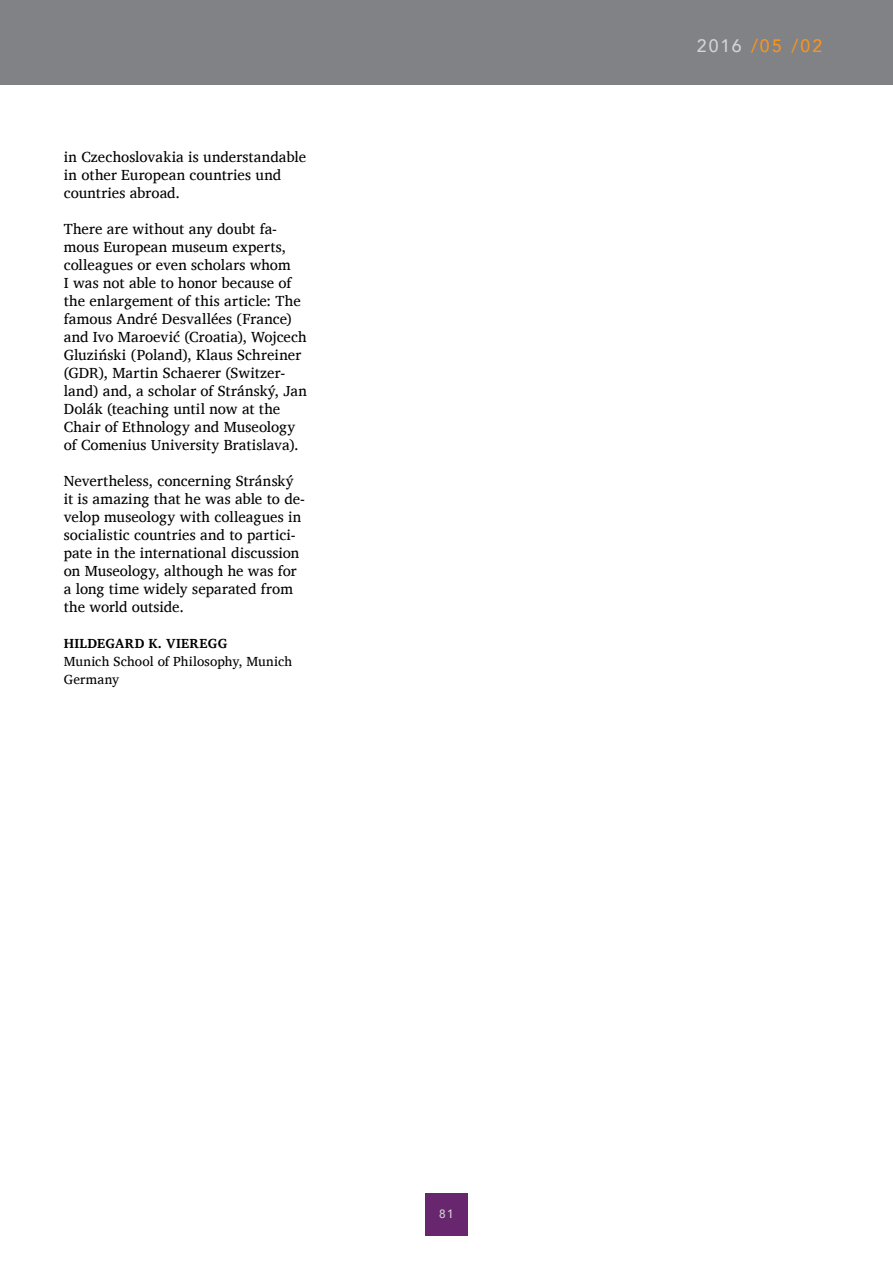
<style>
.page{position:relative;width:893px;height:1263px;background:#fff}
.page>*{position:absolute;margin:0;border:0;box-sizing:border-box;transform-origin:0 0}
.t1{font:500 18px "Avenir";letter-spacing:.125em;color:#f7941e}
.t2{font:15px/18px "Charis SIL";letter-spacing:.005em;color:#000}
.t3{font:13.5px/18px "Charis SIL";letter-spacing:.01em;color:#000}
.t4{font:700 13.5px "Charis SIL";letter-spacing:.02em;color:#000}
.t5{font:500 12px "Avenir";color:#d1d3d4}
.s1{color:#d1d3d4}
</style>
<div class="page">
<div style="left:0;top:0;width:893px;height:85px;background:#808285"></div>
<div style="left:425px;top:1193px;width:43px;height:42px;background:#68266f"></div>
<p class="t2" style="left:64px;top:148px;width:244px">in Czechoslovakia is understandable in other European countries und countries abroad.</p>
<p class="t2" style="left:64px;top:220px;width:245px">There are without any doubt fa&shy;mous European museum experts, colleagues or even scholars whom<br>I was not able to honor because of the enlargement of this article: The famous André Desvallées (France) and Ivo Maroević (Croatia), Wojcech Gluziński (Poland), Klaus Schreiner (GDR), Martin Schaerer (Switzer&shy;land) and, a scholar of Stránský, Jan Dolák (teaching until now at the Chair of Ethnology and Museology of Comenius University Bratislava).</p>
<p class="t2" style="left:64px;top:472px;width:243px">Nevertheless, concerning Stránský it is amazing that he was able to de&shy;velop museology with colleagues in socialistic countries and to partici&shy;pate in the international discussion on Museology, although he was for a long time widely separated from the world outside.</p>
<p class="t4" style="left:64px;top:635px;width:165px">HILDEGARD K. VIEREGG</p>
<p class="t3" style="left:64px;top:652px;width:230px">Munich School of Philosophy, Munich<br>Germany</p>
<p class="t5" style="left:439px;top:1203px;width:16px">81</p>
<p class="t1" style="left:697px;top:30px;width:127px"><span class="s1">2016</span> /05 /02</p>
</div>
